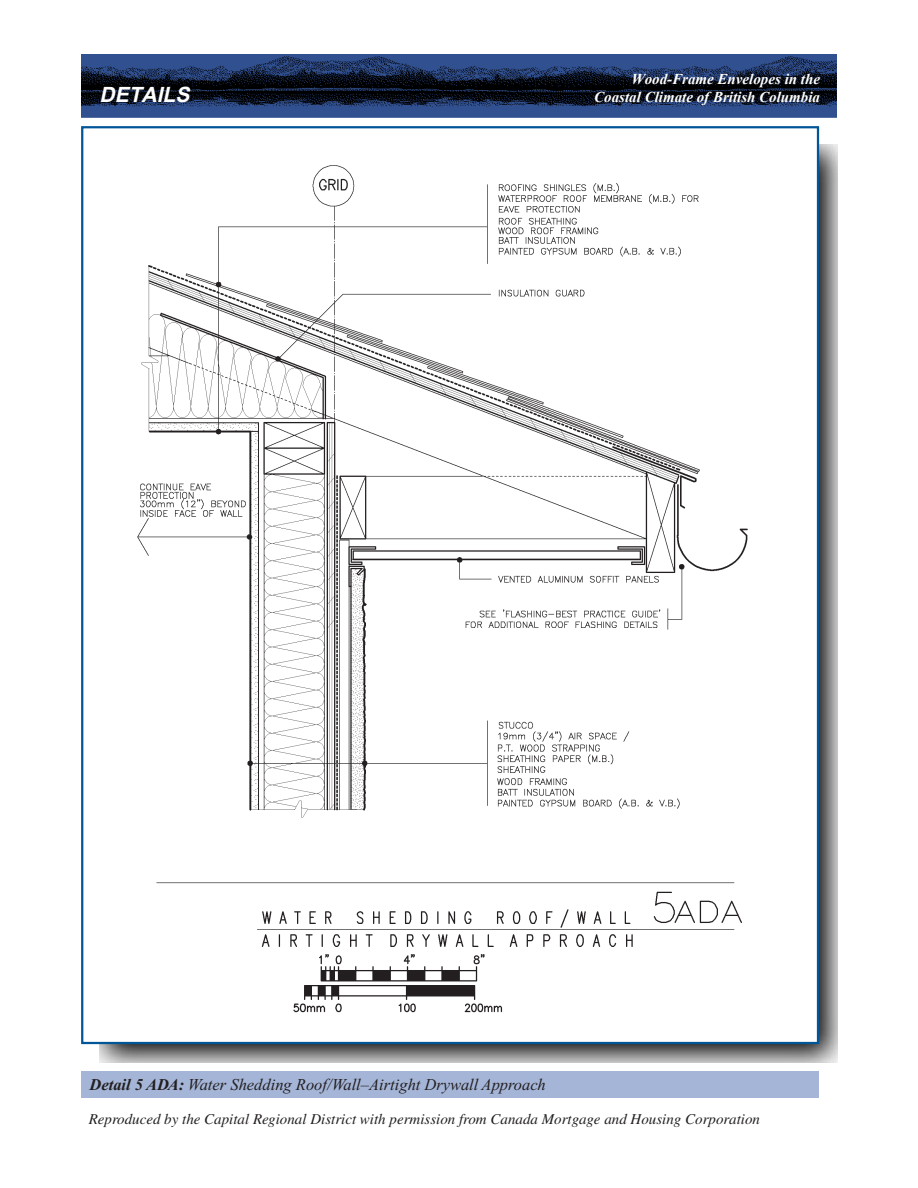
<style>
.page{position:relative;width:918px;height:1188px;background:#fff}
.page>*{position:absolute;margin:0;border:0;box-sizing:border-box;transform-origin:0 0}
.t1{font:italic 700 21px "Arial";color:#fff}
.t2{font:italic 16.5px "Times New Roman";color:#231f20}
.t3{font:italic 15px "Times";color:#231f20}
.t4{font:italic 700 15px "Times New Roman";color:#fff}
.s1{font-weight:700}
</style>
<div class="page">
<div style="left:81px;top:54px;width:756px;height:64px;background:#315090"></div>
<img style="left:81px;top:56px;width:756px;height:51px">
<img style="left:99px;top:144px;width:738px;height:918px">
<div style="left:82px;top:127px;width:736px;height:916px;background:#fff"></div>
<img style="left:137px;top:165px;width:611px;height:848px">
<div style="left:81px;top:1071px;width:738px;height:27px;background:#a4b5d7"></div>
<p class="t4" style="left:631px;top:69px;width:190px">Wood-Frame Envelopes in the</p>
<h1 class="t1" style="left:100px;top:81px;width:98px">DETAILS</h1>
<p class="t4" style="left:594px;top:87px;width:227px">Coastal Climate of British Columbia</p>
<p class="t2" style="left:90px;top:1076px;width:458px"><span class="s1">Detail 5 ADA:</span> Water Shedding Roof/Wall–Airtight Drywall Approach</p>
<p class="t3" style="left:89px;top:1110px;width:673px">Reproduced by the Capital Regional District with permission from Canada Mortgage and Housing Corporation</p>
</div>
